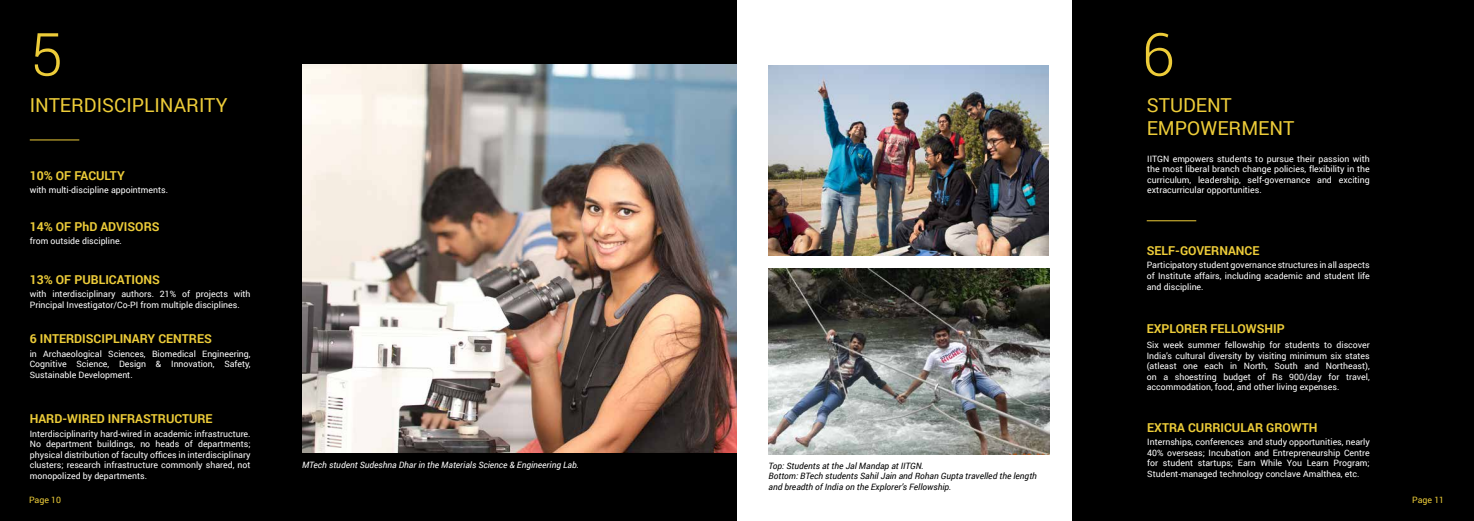
<style>
.page{position:relative;width:1474px;height:521px;background:#fff}
.page>*{position:absolute;margin:0;border:0;box-sizing:border-box;transform-origin:0 0}
.t1{font:300 59.5px "Roboto";color:#edcc39}
.t2{font:19.25px/23.1px "Roboto";color:#edcc39}
.t3{font:700 12.25px "Roboto";color:#edcc39}
.t4{font:8.75px/10.5px "Roboto";color:#fff;text-align:justify}
.t5{font:italic 8.75px/10.5px "Roboto";color:#000}
.t6{font:italic 8.75px "Roboto";color:#fff}
.t7{font:8.75px "Roboto";color:#edcc39}
</style>
<div class="page">
<div style="left:0;top:0;width:737px;height:521px;background:#000"></div>
<div style="left:1071px;top:0;width:402px;height:521px;background:#000"></div>
<img style="left:768px;top:65px;width:280px;height:190px">
<img style="left:768px;top:268px;width:281px;height:186px">
<img style="left:303px;top:64px;width:434px;height:388px">
<hr style="left:30px;top:139px;width:49px;height:1px;background:#edcc39">
<hr style="left:1146px;top:220px;width:50px;height:1px;background:#edcc39">
<h1 class="t1" style="left:30px;top:13px;width:34px">5</h1>
<h2 class="t2" style="left:30px;top:93px;width:199px">INTERDISCIPLINARITY</h2>
<h3 class="t3" style="left:30px;top:167px;width:97px">10% OF FACULTY</h3>
<p class="t4" style="left:30px;top:184px;width:140px">with multi-discipline appointments.</p>
<h3 class="t3" style="left:30px;top:218px;width:131px">14% OF PhD ADVISORS</h3>
<p class="t4" style="left:30px;top:235px;width:94px">from outside discipline.</p>
<h3 class="t3" style="left:30px;top:271px;width:132px">13% OF PUBLICATIONS</h3>
<p class="t4" style="left:30px;top:288px;width:222px">with interdisciplinary authors. 21% of projects with<br>Principal Investigator/Co-PI from multiple disciplines.</p>
<h3 class="t3" style="left:30px;top:330px;width:183px">6 INTERDISCIPLINARY CENTRES</h3>
<p class="t4" style="left:30px;top:348px;width:222px">in Archaeological Sciences, Biomedical Engineering, Cognitive Science, Design &amp; Innovation, Safety, Sustainable Development.</p>
<h3 class="t3" style="left:30px;top:410px;width:184px">HARD-WIRED INFRASTRUCTURE</h3>
<p class="t4" style="left:30px;top:428px;width:222px">Interdisciplinarity hard-wired in academic infrastructure.<br>No department buildings, no heads of departments; physical distribution of faculty offices in interdisciplinary clusters; research infrastructure commonly shared, not monopolized by departments.</p>
<p class="t6" style="left:302px;top:458px;width:278px">MTech student Sudeshna Dhar in the Materials Science &amp; Engineering Lab.</p>
<p class="t5" style="left:768px;top:460px;width:270px">Top: Students at the Jal Mandap at IITGN.<br>Bottom: BTech students Sahil Jain and Rohan Gupta travelled the length and breadth of India on the Explorer’s Fellowship.</p>
<h1 class="t1" style="left:1141px;top:13px;width:34px">6</h1>
<h2 class="t2" style="left:1146px;top:93px;width:149px">STUDENT<br>EMPOWERMENT</h2>
<p class="t4" style="left:1147px;top:153px;width:224px">IITGN empowers students to pursue their passion with the most liberal branch change policies, flexibility in the curriculum, leadership, self-governance and exciting extracurricular opportunities.</p>
<h3 class="t3" style="left:1146px;top:242px;width:114px">SELF-GOVERNANCE</h3>
<p class="t4" style="left:1146px;top:260px;width:224px">Participatory student governance structures in all aspects of Institute affairs, including academic and student life and discipline.</p>
<h3 class="t3" style="left:1146px;top:320px;width:139px">EXPLORER FELLOWSHIP</h3>
<p class="t4" style="left:1146px;top:339px;width:224px">Six week summer fellowship for students to discover India’s cultural diversity by visiting minimum six states (atleast one each in North, South and Northeast), on a shoestring budget of Rs 900/day for travel, accommodation, food, and other living expenses.</p>
<h3 class="t3" style="left:1147px;top:419px;width:172px">EXTRA CURRICULAR GROWTH</h3>
<p class="t4" style="left:1147px;top:436px;width:224px">Internships, conferences and study opportunities, nearly 40% overseas; Incubation and Entrepreneurship Centre for student startups; Earn While You Learn Program; Student-managed technology conclave Amalthea, etc.</p>
<p class="t7" style="left:29px;top:494px;width:34px">Page 10</p>
<p class="t7" style="left:1412px;top:494px;width:34px">Page 11</p>
</div>
